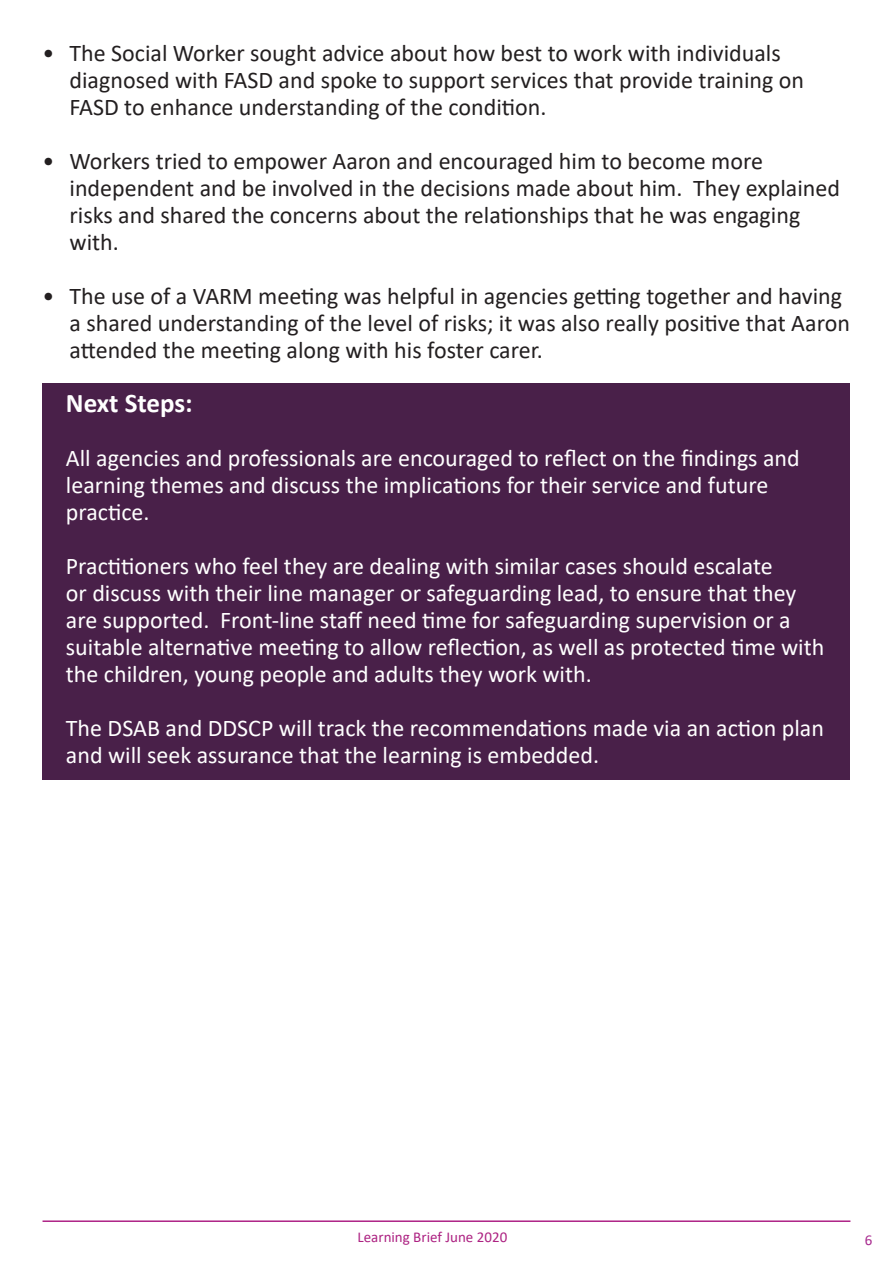
<style>
.page{position:relative;width:893px;height:1263px;background:#fff}
.page>*{position:absolute;margin:0;border:0;box-sizing:border-box;transform-origin:0 0}
.t1{font:700 27px "Calibri";color:#fff}
.t2{font:24px/27px "Calibri";color:#fff}
.t3{font:24px/27px "Calibri";color:#231f20}
.t4{font:15px "Calibri";color:#ad2282}
.t5{font:15px "Calibri";color:#a82a8f}
</style>
<div class="page">
<div style="left:43px;top:383px;width:807px;height:396px;background:#492049"></div>
<hr style="left:43px;top:1220px;width:807px;height:2px;background:#ae2286">
<p class="t3" style="left:70px;top:38px;width:736px;text-indent:-27px">• The Social Worker sought advice about how best to work with individuals diagnosed with FASD and spoke to support services that provide training on<br>FASD to enhance understanding of the condition.</p>
<p class="t3" style="left:70px;top:146px;width:772px;text-indent:-27px">• Workers tried to empower Aaron and encouraged him to become more independent and be involved in the decisions made about him. They explained risks and shared the concerns about the relationships that he was engaging with.</p>
<p class="t3" style="left:70px;top:281px;width:782px;text-indent:-27px">• The use of a VARM meeting was helpful in agencies getting together and having a shared understanding of the level of risks; it was also really positive that Aaron attended the meeting along with his foster carer.</p>
<p class="t1" style="left:66px;top:383px;width:128px">Next Steps:</p>
<p class="t2" style="left:66px;top:443px;width:735px">All agencies and professionals are encouraged to reflect on the findings and learning themes and discuss the implications for their service and future practice.</p>
<p class="t2" style="left:66px;top:551px;width:760px">Practitioners who feel they are dealing with similar cases should escalate<br>or discuss with their line manager or safeguarding lead, to ensure that they are supported. Front-line staff need time for safeguarding supervision or a suitable alternative meeting to allow reflection, as well as protected time with the children, young people and adults they work with.</p>
<p class="t2" style="left:66px;top:713px;width:760px">The DSAB and DDSCP will track the recommendations made via an action plan and will seek assurance that the learning is embedded.</p>
<p class="t4" style="left:357px;top:1226px;width:151px">Learning Brief June 2020</p>
<p class="t5" style="left:865px;top:1230px;width:9px">6</p>
</div>
